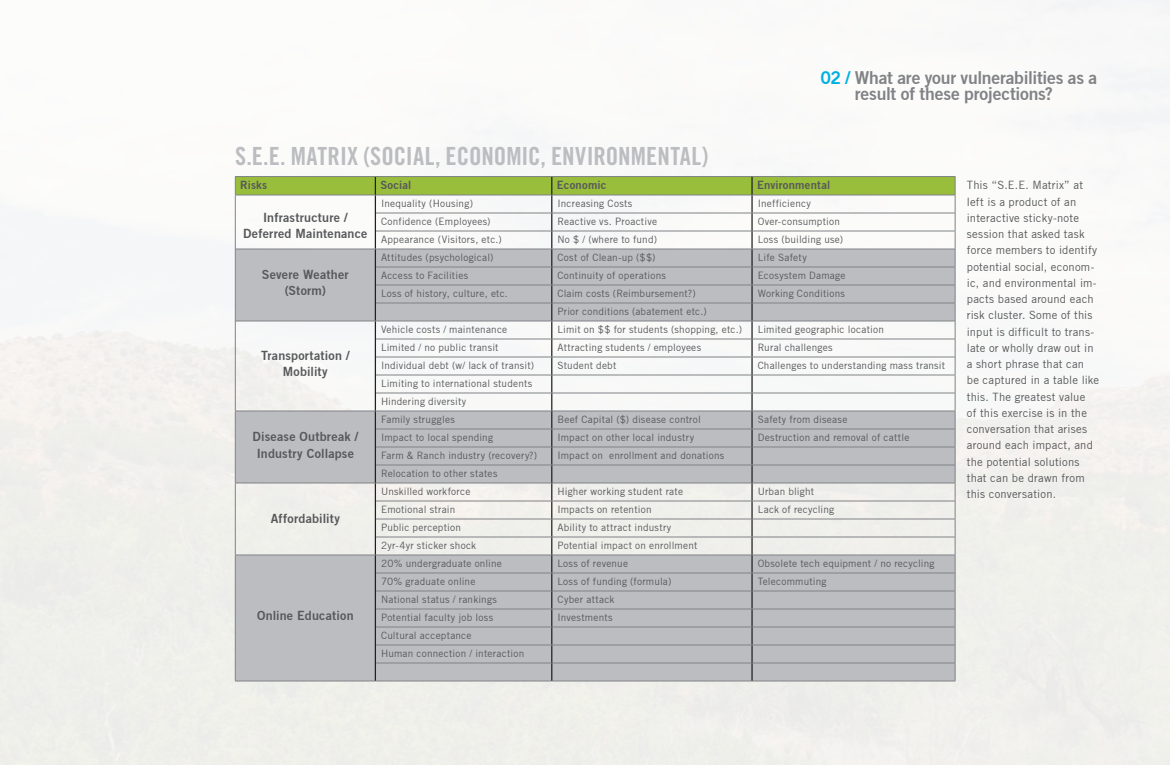
<style>
.page{position:relative;width:1170px;height:765px;background:#fff}
.page>*{position:absolute;margin:0;border:0;box-sizing:border-box;transform-origin:0 0}
.PPT-01_20pt_Heading{font:25px "Trade Gothic LT Std Bd Cn 20";color:#bcbdc0}
._20_41pt_Cover_Break{font:17.5px/16.2px "Trade Gothic Bold Two";letter-spacing:-.01em;color:#808285;text-align:center}
._06_Main_Body{font:12.5px/16.2px "Trade Gothic Bold Two";letter-spacing:.015em;color:#57585a;text-align:center}
._06_Main_Body-2{font:11.25px/16.2px "Trade Gothic";letter-spacing:.02em;color:#57585a}
._06_Main_Body-3{font:11.25px "Trade Gothic Bold Two";letter-spacing:.02em;color:#57585a}
._10_List{font:10px "Trade Gothic";letter-spacing:.02em;color:#57585a}
.s1{color:#00b1e0}
</style>
<div class="page">
<hr style="left:235px;top:176px;width:140px;height:1px;background:#808285">
<hr style="left:375px;top:176px;width:177px;height:1px;background:#808285">
<hr style="left:552px;top:176px;width:200px;height:1px;background:#808285">
<hr style="left:752px;top:176px;width:203px;height:1px;background:#808285">
<hr style="left:235px;top:681px;width:140px;height:1px;background:#808285">
<hr style="left:375px;top:681px;width:177px;height:1px;background:#808285">
<hr style="left:552px;top:681px;width:200px;height:1px;background:#808285">
<hr style="left:752px;top:681px;width:203px;height:1px;background:#808285">
<svg style="left:235px;top:177px;width:721px;height:504px"></svg>
<hr style="left:376px;top:213px;width:176px;height:1px;background:#808285">
<hr style="left:552px;top:213px;width:200px;height:1px;background:#808285">
<hr style="left:752px;top:213px;width:203px;height:1px;background:#808285">
<hr style="left:236px;top:249px;width:139px;height:1px;background:#808285">
<hr style="left:375px;top:249px;width:177px;height:1px;background:#808285">
<hr style="left:552px;top:249px;width:200px;height:1px;background:#808285">
<hr style="left:752px;top:249px;width:203px;height:1px;background:#808285">
<hr style="left:376px;top:285px;width:176px;height:1px;background:#808285">
<hr style="left:552px;top:285px;width:200px;height:1px;background:#808285">
<hr style="left:752px;top:285px;width:203px;height:1px;background:#808285">
<hr style="left:236px;top:321px;width:139px;height:1px;background:#808285">
<hr style="left:375px;top:321px;width:177px;height:1px;background:#808285">
<hr style="left:552px;top:321px;width:200px;height:1px;background:#808285">
<hr style="left:752px;top:321px;width:203px;height:1px;background:#808285">
<hr style="left:376px;top:357px;width:176px;height:1px;background:#808285">
<hr style="left:552px;top:357px;width:200px;height:1px;background:#808285">
<hr style="left:752px;top:357px;width:203px;height:1px;background:#808285">
<hr style="left:376px;top:393px;width:176px;height:1px;background:#808285">
<hr style="left:552px;top:393px;width:200px;height:1px;background:#808285">
<hr style="left:752px;top:393px;width:203px;height:1px;background:#808285">
<hr style="left:376px;top:429px;width:176px;height:1px;background:#808285">
<hr style="left:552px;top:429px;width:200px;height:1px;background:#808285">
<hr style="left:752px;top:429px;width:203px;height:1px;background:#808285">
<hr style="left:376px;top:465px;width:176px;height:1px;background:#808285">
<hr style="left:552px;top:465px;width:200px;height:1px;background:#808285">
<hr style="left:752px;top:465px;width:203px;height:1px;background:#808285">
<hr style="left:376px;top:501px;width:176px;height:1px;background:#808285">
<hr style="left:552px;top:501px;width:200px;height:1px;background:#808285">
<hr style="left:752px;top:501px;width:203px;height:1px;background:#808285">
<hr style="left:376px;top:537px;width:176px;height:1px;background:#808285">
<hr style="left:552px;top:537px;width:200px;height:1px;background:#808285">
<hr style="left:752px;top:537px;width:203px;height:1px;background:#808285">
<hr style="left:376px;top:573px;width:176px;height:1px;background:#808285">
<hr style="left:552px;top:573px;width:200px;height:1px;background:#808285">
<hr style="left:752px;top:573px;width:203px;height:1px;background:#808285">
<hr style="left:376px;top:609px;width:176px;height:1px;background:#808285">
<hr style="left:552px;top:609px;width:200px;height:1px;background:#808285">
<hr style="left:752px;top:609px;width:203px;height:1px;background:#808285">
<hr style="left:376px;top:645px;width:176px;height:1px;background:#808285">
<hr style="left:552px;top:645px;width:200px;height:1px;background:#808285">
<hr style="left:752px;top:645px;width:203px;height:1px;background:#808285">
<p class="_20_41pt_Cover_Break" style="left:820px;top:69px;width:278px"><span class="s1">02 /</span> What are your vulnerabilities as a result of these projections?</p>
<p class="PPT-01_20pt_Heading" style="left:235px;top:141px;width:475px">S.E.E. MATRIX (SOCIAL, ECONOMIC, ENVIRONMENTAL)</p>
<p class="_06_Main_Body-3" style="left:240px;top:178px;width:28px">Risks</p>
<p class="_06_Main_Body-3" style="left:380px;top:178px;width:32px">Social</p>
<p class="_06_Main_Body-3" style="left:557px;top:178px;width:51px">Economic</p>
<p class="_06_Main_Body-3" style="left:757px;top:178px;width:75px">Environmental</p>
<p class="_06_Main_Body" style="left:243px;top:209px;width:126px">Infrastructure /<br>Deferred Maintenance</p>
<p class="_10_List" style="left:381px;top:198px;width:94px">Inequality (Housing)</p>
<p class="_10_List" style="left:557px;top:198px;width:76px">Increasing Costs</p>
<p class="_10_List" style="left:758px;top:198px;width:55px">Inefficiency</p>
<p class="_10_List" style="left:381px;top:216px;width:111px">Confidence (Employees)</p>
<p class="_10_List" style="left:557px;top:216px;width:101px">Reactive vs. Proactive</p>
<p class="_10_List" style="left:758px;top:216px;width:84px">Over-consumption</p>
<p class="_10_List" style="left:381px;top:234px;width:122px">Appearance (Visitors, etc.)</p>
<p class="_10_List" style="left:557px;top:234px;width:101px">No $ / (where to fund)</p>
<p class="_10_List" style="left:758px;top:234px;width:87px">Loss (building use)</p>
<p class="_06_Main_Body" style="left:262px;top:266px;width:88px">Severe Weather (Storm)</p>
<p class="_06_Main_Body" style="left:261px;top:347px;width:90px">Transportation /<br>Mobility</p>
<p class="_06_Main_Body" style="left:253px;top:428px;width:107px">Disease Outbreak /<br>Industry Collapse</p>
<p class="_06_Main_Body" style="left:271px;top:510px;width:71px">Affordability</p>
<p class="_06_Main_Body" style="left:257px;top:607px;width:98px">Online Education</p>
<p class="_10_List" style="left:381px;top:252px;width:114px">Attitudes (psychological)</p>
<p class="_10_List" style="left:557px;top:252px;width:99px">Cost of Clean-up ($$)</p>
<p class="_10_List" style="left:758px;top:252px;width:51px">Life Safety</p>
<p class="_10_List" style="left:381px;top:270px;width:89px">Access to Facilities</p>
<p class="_10_List" style="left:557px;top:270px;width:110px">Continuity of operations</p>
<p class="_10_List" style="left:758px;top:270px;width:89px">Ecosystem Damage</p>
<p class="_10_List" style="left:381px;top:288px;width:129px">Loss of history, culture, etc.</p>
<p class="_10_List" style="left:557px;top:288px;width:140px">Claim costs (Reimbursement?)</p>
<p class="_10_List" style="left:758px;top:288px;width:89px">Working Conditions</p>
<p class="_10_List" style="left:557px;top:306px;width:151px">Prior conditions (abatement etc.)</p>
<p class="_10_List" style="left:381px;top:324px;width:128px">Vehicle costs / maintenance</p>
<p class="_10_List" style="left:557px;top:324px;width:186px">Limit on $$ for students (shopping, etc.)</p>
<p class="_10_List" style="left:758px;top:324px;width:128px">Limited geographic location</p>
<p class="_10_List" style="left:381px;top:342px;width:119px">Limited / no public transit</p>
<p class="_10_List" style="left:557px;top:342px;width:145px">Attracting students / employees</p>
<p class="_10_List" style="left:758px;top:342px;width:76px">Rural challenges</p>
<p class="_10_List" style="left:381px;top:360px;width:155px">Individual debt (w/ lack of transit)</p>
<p class="_10_List" style="left:557px;top:360px;width:60px">Student debt</p>
<p class="_10_List" style="left:758px;top:360px;width:189px">Challenges to understanding mass transit</p>
<p class="_10_List" style="left:381px;top:378px;width:153px">Limiting to international students</p>
<p class="_10_List" style="left:381px;top:396px;width:87px">Hindering diversity</p>
<p class="_10_List" style="left:381px;top:414px;width:75px">Family struggles</p>
<p class="_10_List" style="left:557px;top:414px;width:145px">Beef Capital ($) disease control</p>
<p class="_10_List" style="left:758px;top:414px;width:91px">Safety from disease</p>
<p class="_10_List" style="left:381px;top:432px;width:114px">Impact to local spending</p>
<p class="_10_List" style="left:557px;top:432px;width:138px">Impact on other local industry</p>
<p class="_10_List" style="left:758px;top:432px;width:153px">Destruction and removal of cattle</p>
<p class="_10_List" style="left:381px;top:450px;width:158px">Farm &amp; Ranch industry (recovery?)</p>
<p class="_10_List" style="left:557px;top:450px;width:168px">Impact on enrollment and donations</p>
<p class="_10_List" style="left:381px;top:468px;width:118px">Relocation to other states</p>
<p class="_10_List" style="left:381px;top:486px;width:91px">Unskilled workforce</p>
<p class="_10_List" style="left:557px;top:486px;width:127px">Higher working student rate</p>
<p class="_10_List" style="left:758px;top:486px;width:58px">Urban blight</p>
<p class="_10_List" style="left:381px;top:504px;width:76px">Emotional strain</p>
<p class="_10_List" style="left:557px;top:504px;width:96px">Impacts on retention</p>
<p class="_10_List" style="left:758px;top:504px;width:78px">Lack of recycling</p>
<p class="_10_List" style="left:381px;top:522px;width:81px">Public perception</p>
<p class="_10_List" style="left:557px;top:522px;width:115px">Ability to attract industry</p>
<p class="_10_List" style="left:381px;top:540px;width:97px">2yr-4yr sticker shock</p>
<p class="_10_List" style="left:557px;top:540px;width:142px">Potential impact on enrollment</p>
<p class="_10_List" style="left:381px;top:558px;width:122px">20% undergraduate online</p>
<p class="_10_List" style="left:557px;top:558px;width:72px">Loss of revenue</p>
<p class="_10_List" style="left:758px;top:558px;width:178px">Obsolete tech equipment / no recycling</p>
<p class="_10_List" style="left:381px;top:576px;width:96px">70% graduate online</p>
<p class="_10_List" style="left:557px;top:576px;width:115px">Loss of funding (formula)</p>
<p class="_10_List" style="left:758px;top:576px;width:70px">Telecommuting</p>
<p class="_10_List" style="left:381px;top:594px;width:117px">National status / rankings</p>
<p class="_10_List" style="left:557px;top:594px;width:59px">Cyber attack</p>
<p class="_10_List" style="left:381px;top:612px;width:114px">Potential faculty job loss</p>
<p class="_10_List" style="left:557px;top:612px;width:57px">Investments</p>
<p class="_10_List" style="left:381px;top:630px;width:92px">Cultural acceptance</p>
<p class="_10_List" style="left:381px;top:648px;width:145px">Human connection / interaction</p>
<p class="_06_Main_Body-2" style="left:967px;top:177px;width:134px">This “S.E.E. Matrix” at left is a product of an interactive sticky-note session that asked task force members to identify potential social, econom&shy;ic, and environmental im&shy;pacts based around each risk cluster. Some of this input is difficult to trans&shy;late or wholly draw out in a short phrase that can<br>be captured in a table like this. The greatest value<br>of this exercise is in the conversation that arises around each impact, and the potential solutions that can be drawn from this conversation.</p>
</div>
